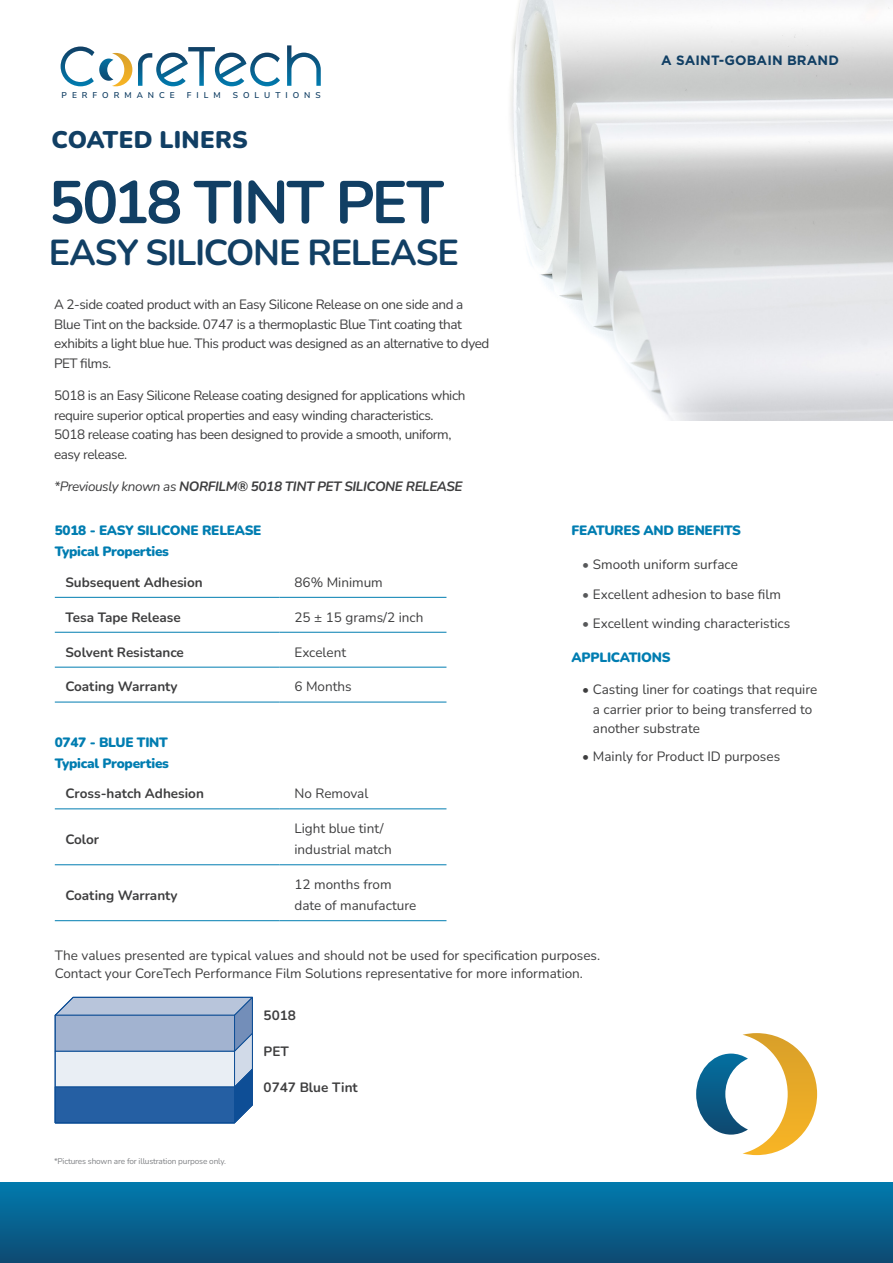
<style>
.page{position:relative;width:893px;height:1263px;background:#fff}
.page>*{position:absolute;margin:0;border:0;box-sizing:border-box;transform-origin:0 0}
.Headline{font:700 60px "Nunito";letter-spacing:-.04em;color:#113f64}
.Headline-2{font:700 36px "Nunito";letter-spacing:-.03em;color:#113f64}
.t1{font:900 24px "Nunito";letter-spacing:.01em;color:#113f64}
.BulletList{font:13.5px/19.5px "Nunito";letter-spacing:-.005em;color:#3e3e3f}
.BulletList-2{font:13.5px/19.5px "Nunito";letter-spacing:-.03em;color:#3e3e3f}
.BulletList-3{font:700 13.5px "Nunito";color:#3e3e3f}
.OrangeSubheadline{font:900 13.5px "Nunito";letter-spacing:-.02em;color:#007db1}
.t2{font:italic 700 13.5px "Nunito";letter-spacing:-.03em;color:#3e3e3f}
.t3{font:700 13.5px "Gotham";letter-spacing:.01em;color:#113f64}
.t4{font:200 8.4px "Nunito Sans 12 pt";letter-spacing:.595em;color:#113f64}
.t5{font:8.25px "Nunito";letter-spacing:-.02em;color:#808285}
.s1{font-weight:400}
.s2{color:#57585a}
</style>
<div class="page">
<div style="left:0;top:1183px;width:893px;height:80px;background:linear-gradient(to bottom,#017aad,#0e4b73)"></div>
<img style="left:510px;top:0;width:383px;height:421px">
<svg style="left:61px;top:47px;width:71px;height:39px"></svg>
<svg style="left:138px;top:47px;width:142px;height:39px"></svg>
<svg style="left:287px;top:45px;width:34px;height:41px"></svg>
<svg style="left:696px;top:1033px;width:121px;height:122px"></svg>
<hr style="left:55px;top:597px;width:225px;height:1px;background:#007db1">
<hr style="left:280px;top:597px;width:166px;height:1px;background:#007db1">
<hr style="left:55px;top:632px;width:225px;height:1px;background:#007db1">
<hr style="left:280px;top:632px;width:166px;height:1px;background:#007db1">
<hr style="left:55px;top:667px;width:225px;height:1px;background:#007db1">
<hr style="left:55px;top:702px;width:225px;height:1px;background:#007db1">
<hr style="left:280px;top:667px;width:166px;height:1px;background:#007db1">
<hr style="left:280px;top:702px;width:166px;height:1px;background:#007db1">
<hr style="left:55px;top:808px;width:225px;height:1px;background:#007db1">
<hr style="left:280px;top:808px;width:166px;height:1px;background:#007db1">
<hr style="left:55px;top:864px;width:225px;height:1px;background:#007db1">
<hr style="left:55px;top:920px;width:225px;height:1px;background:#007db1">
<hr style="left:280px;top:864px;width:166px;height:1px;background:#007db1">
<hr style="left:280px;top:920px;width:166px;height:1px;background:#007db1">
<svg style="left:55px;top:997px;width:198px;height:126px;background:#8aa6ca"></svg>
<p class="t4" style="left:62px;top:90px;width:115px">PERFORMANCE</p>
<p class="t4" style="left:187px;top:90px;width:35px">FILM</p>
<p class="t4" style="left:233px;top:90px;width:89px">SOLUTIONS</p>
<h3 class="t1" style="left:52px;top:122px;width:198px">COATED LINERS</h3>
<p class="Headline" style="left:49px;top:160px;width:397px">5018 TINT PET</p>
<p class="Headline-2" style="left:49px;top:227px;width:412px">EASY SILICONE RELEASE</p>
<p class="t3" style="left:661px;top:51px;width:179px">A SAINT-GOBAIN BRAND</p>
<p class="BulletList-2" style="left:54px;top:294px;width:437px">A 2-side coated product with an Easy Silicone Release on one side and a Blue Tint on the backside. 0747 is a thermoplastic Blue Tint coating that exhibits a light blue hue. This product was designed as an alternative to dyed PET films.</p>
<p class="BulletList-2" style="left:54px;top:385px;width:413px">5018 is an Easy Silicone Release coating designed for applications which require superior optical properties and easy winding characteristics.<br>5018 release coating has been designed to provide a smooth, uniform, easy release.</p>
<p class="t2" style="left:54px;top:477px;width:410px"><span class="s1">*Previously known as</span> NORFILM® 5018 TINT PET SILICONE RELEASE</p>
<p class="OrangeSubheadline" style="left:55px;top:521px;width:208px">5018 - EASY SILICONE RELEASE</p>
<p class="OrangeSubheadline" style="left:55px;top:542px;width:116px">Typical Properties</p>
<p class="BulletList-3" style="left:65px;top:572px;width:139px">Subsequent Adhesion</p>
<p class="BulletList" style="left:294px;top:572px;width:90px">86% Minimum</p>
<p class="BulletList-3" style="left:65px;top:607px;width:117px">Tesa Tape Release</p>
<p class="BulletList" style="left:294px;top:607px;width:130px">25 ± 15 grams/2 inch</p>
<p class="BulletList-3" style="left:65px;top:642px;width:120px">Solvent Resistance</p>
<p class="BulletList" style="left:294px;top:641px;width:53px">Excelent</p>
<p class="BulletList-3" style="left:65px;top:677px;width:114px">Coating Warranty</p>
<p class="BulletList" style="left:294px;top:676px;width:59px">6 Months</p>
<p class="OrangeSubheadline" style="left:572px;top:521px;width:171px">FEATURES AND BENEFITS</p>
<p class="BulletList" style="left:582px;top:554px;width:157px"><span class="s2">•</span> Smooth uniform surface</p>
<p class="BulletList" style="left:582px;top:584px;width:200px"><span class="s2">•</span> Excellent adhesion to base film</p>
<p class="BulletList" style="left:582px;top:613px;width:210px"><span class="s2">•</span> Excellent winding characteristics</p>
<p class="OrangeSubheadline" style="left:572px;top:647px;width:100px">APPLICATIONS</p>
<p class="BulletList" style="left:593px;top:679px;width:226px;text-indent:-11px">• Casting liner for coatings that require a carrier prior to being transferred to another substrate</p>
<p class="BulletList" style="left:582px;top:746px;width:199px">• Mainly for Product ID purposes</p>
<p class="OrangeSubheadline" style="left:55px;top:732px;width:115px">0747 - BLUE TINT</p>
<p class="OrangeSubheadline" style="left:55px;top:753px;width:116px">Typical Properties</p>
<p class="BulletList-3" style="left:65px;top:784px;width:140px">Cross-hatch Adhesion</p>
<p class="BulletList" style="left:294px;top:783px;width:75px">No Removal</p>
<p class="BulletList-3" style="left:65px;top:829px;width:35px">Color</p>
<p class="BulletList" style="left:294px;top:817px;width:99px;line-height:21px">Light blue tint/ industrial match</p>
<p class="BulletList-3" style="left:65px;top:885px;width:114px">Coating Warranty</p>
<p class="BulletList" style="left:294px;top:873px;width:123px;line-height:21px">12 months from date of manufacture</p>
<p class="BulletList" style="left:55px;top:945px;width:547px">The values presented are typical values and should not be used for specification purposes.</p>
<p class="BulletList" style="left:55px;top:963px;width:530px">Contact your CoreTech Performance Film Solutions representative for more information.</p>
<p class="BulletList-3" style="left:264px;top:1006px;width:34px">5018</p>
<p class="BulletList-3" style="left:264px;top:1042px;width:27px">PET</p>
<p class="BulletList-3" style="left:264px;top:1078px;width:96px">0747 Blue Tint</p>
<p class="t5" style="left:54px;top:1155px;width:173px">*Pictures shown are for illustration purpose only.</p>
</div>
